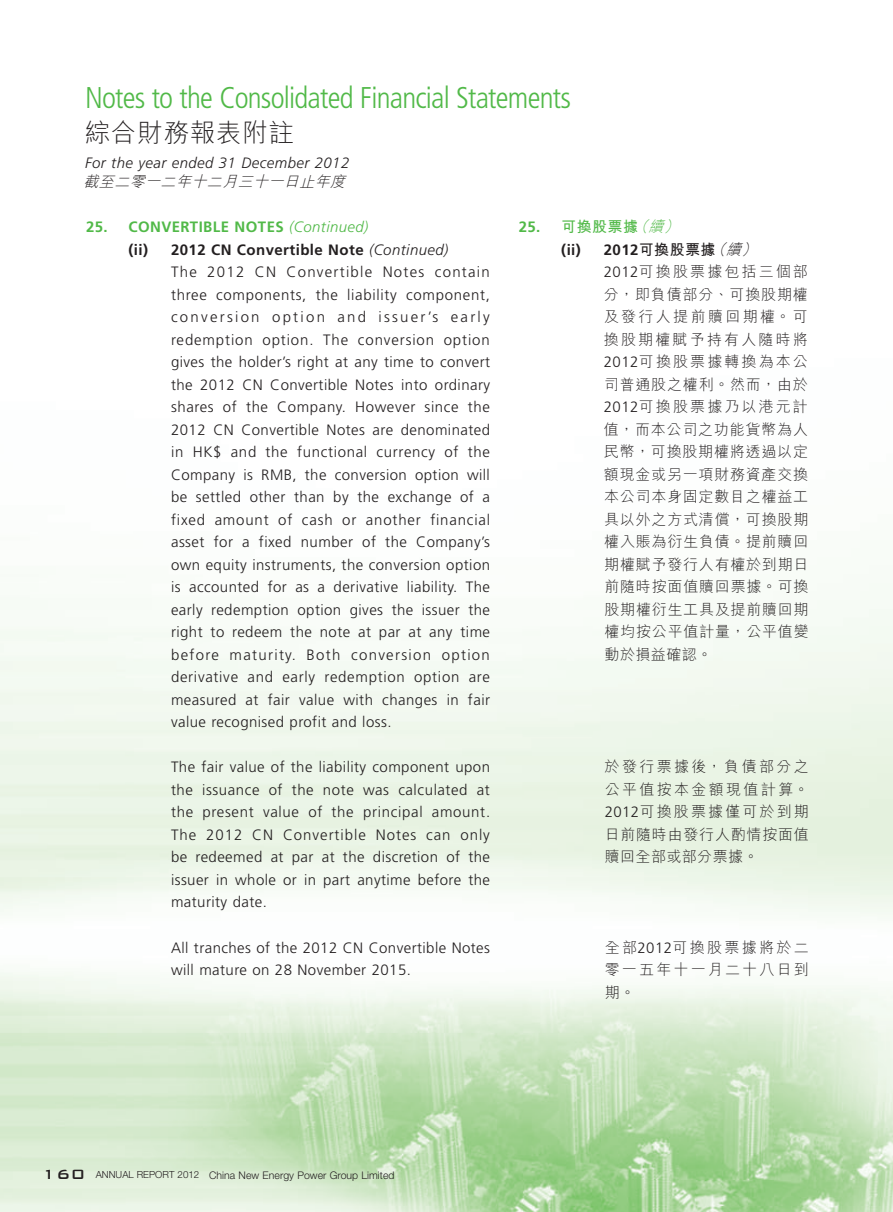
<style>
.page{position:relative;width:893px;height:1212px;background:#fff}
.page>*{position:absolute;margin:0;border:0;box-sizing:border-box;transform-origin:0 0}
.t1{font:300 condensed 30px "Frutiger LT Std";letter-spacing:-.025em;color:#51b948}
.t2{font:300 25.5px "M Hei HK";letter-spacing:.03em;color:#231f20}
.t3{font:300 15px/22.5px "Frutiger LT Std";letter-spacing:.03em;color:#231f20;text-align:justify}
.t4{font:300 15px/22.5px "M Hei HK";letter-spacing:.055em;color:#231f20;text-align:justify}
.t5{font:300 15px "Frutiger LT Std";letter-spacing:.085em;color:#231f20}
.t6{font:700 15px "Frutiger LT Std";letter-spacing:.03em;color:#231f20}
.t7{font:300 15px "Frutiger LT Std";letter-spacing:.06em;color:#231f20}
.t8{font:300 15px "Frutiger LT Std";letter-spacing:.055em;color:#231f20}
.t9{font:300 15px "Frutiger LT Std";letter-spacing:.15em;color:#231f20}
.t10{font:700 15px "Frutiger LT Std";letter-spacing:.03em;color:#51b948}
.t11{font:italic 300 15px "Frutiger LT Std";letter-spacing:.03em;color:#231f20}
.t12{font:italic 300 15px "M Hei HK";color:#231f20}
.t13{font:700 15px "M Hei HK";letter-spacing:.03em;color:#51b948}
.t14{font:300 10.5px "Helvetica Neue LT Std";letter-spacing:.005em;color:#231f20}
.s1{font-family:"Frutiger LT Std"}
.s2{font-weight:300;font-style:italic}
.s3{font-family:"M Hei HK"}
.s4{font-family:"M Hei HK";font-weight:300;font-style:italic}
.s5{font-family:"Bank Gothic BT";font-weight:500;font-size:18px}
.s6{font-size:9.75px}
</style>
<div class="page">
<img style="left:0;top:609px;width:893px;height:603px">
<h1 class="t1" style="left:85px;top:80px;width:487px">Notes to the Consolidated Financial Statements</h1>
<h2 class="t2" style="left:85px;top:115px;width:210px">綜合財務報表附註</h2>
<p class="t11" style="left:85px;top:154px;width:266px">For the year ended 31 December 2012</p>
<p class="t12" style="left:83px;top:171px;width:269px">截至二零一二年十二月三十一日止年度</p>
<p class="t13" style="left:519px;top:216px;width:167px"><span class="s1">25.</span> 可換股票據<span class="s2">（續）</span></p>
<p class="t6" style="left:561px;top:241px;width:202px">(ii) 2012<span class="s3">可換股票據</span><span class="s4">（續）</span></p>
<p class="t4" style="left:604px;top:260px;width:206px"><span class="s1">2012</span>可換股票據包括三個部分，即負債部分、可換股期權及發行人提前贖回期權。可換股期權賦予持有人隨時將<span class="s1">2012</span>可換股票據轉換為本公司普通股之權利。然而，由於<span class="s1">2012</span>可換股票據乃以港元計值，而本公司之功能貨幣為人民幣，可換股期權將透過以定額現金或另一項財務資產交換本公司本身固定數目之權益工具以外之方式清償，可換股期權入賬為衍生負債。提前贖回期權賦予發行人有權於到期日前隨時按面值贖回票據。可換股期權衍生工具及提前贖回期權均按公平值計量，公平值變動於損益確認。</p>
<p class="t10" style="left:86px;top:218px;width:284px">25. CONVERTIBLE NOTES <span class="s2">(Continued)</span></p>
<p class="t6" style="left:129px;top:241px;width:321px">(ii) 2012 CN Convertible Note <span class="s2">(Continued)</span></p>
<p class="t5" style="left:171px;top:264px;width:320px">The 2012 CN Convertible Notes contain</p>
<p class="t3" style="left:171px;top:284px;width:320px">three components, the liability component,</p>
<p class="t9" style="left:171px;top:309px;width:320px">conversion option and issuer’s early</p>
<p class="t7" style="left:171px;top:331px;width:320px">redemption option. The conversion option</p>
<p class="t3" style="left:171px;top:351px;width:321px">gives the holder’s right at any time to convert</p>
<p class="t3" style="left:171px;top:374px;width:321px">the 2012 CN Convertible Notes into ordinary</p>
<p class="t3" style="left:171px;top:396px;width:320px">shares of the Company. However since the</p>
<p class="t3" style="left:171px;top:419px;width:320px">2012 CN Convertible Notes are denominated</p>
<p class="t3" style="left:171px;top:441px;width:320px">in HK$ and the functional currency of the</p>
<p class="t3" style="left:171px;top:464px;width:320px">Company is RMB, the conversion option will</p>
<p class="t3" style="left:171px;top:486px;width:321px">be settled other than by the exchange of a</p>
<p class="t8" style="left:171px;top:511px;width:321px">fixed amount of cash or another financial</p>
<p class="t3" style="left:171px;top:531px;width:320px">asset for a fixed number of the Company’s</p>
<p class="t3" style="left:171px;top:554px;width:321px">own equity instruments, the conversion option</p>
<p class="t3" style="left:171px;top:576px;width:321px">is accounted for as a derivative liability. The</p>
<p class="t3" style="left:171px;top:599px;width:320px">early redemption option gives the issuer the</p>
<p class="t3" style="left:171px;top:621px;width:321px">right to redeem the note at par at any time</p>
<p class="t5" style="left:171px;top:646px;width:320px">before maturity. Both conversion option</p>
<p class="t3" style="left:171px;top:666px;width:320px">derivative and early redemption option are</p>
<p class="t3" style="left:171px;top:689px;width:321px">measured at fair value with changes in fair</p>
<p class="t3" style="left:171px;top:711px;width:222px">value recognised profit and loss.</p>
<p class="t3" style="left:171px;top:756px;width:321px">The fair value of the liability component upon the issuance of the note was calculated at the present value of the principal amount.<br>The 2012 CN Convertible Notes can only be redeemed at par at the discretion of the issuer in whole or in part anytime before the maturity date.</p>
<p class="t3" style="left:171px;top:936px;width:320px">All tranches of the 2012 CN Convertible Notes will mature on 28 November 2015.</p>
<p class="t4" style="left:605px;top:755px;width:206px">於發行票據後，負債部分之公平值按本金額現值計算。<span class="s1">2012</span>可換股票據僅可於到期日前隨時由發行人酌情按面值贖回全部或部分票據。</p>
<p class="t4" style="left:605px;top:935px;width:206px">全部<span class="s1">2012</span>可換股票據將於二零一五年十一月二十八日到期。</p>
<p class="t14" style="left:42px;top:1168px;width:354px"><span class="s5">160</span> <span class="s6">ANNUAL REPORT 2012</span> China New Energy Power Group Limited</p>
</div>
